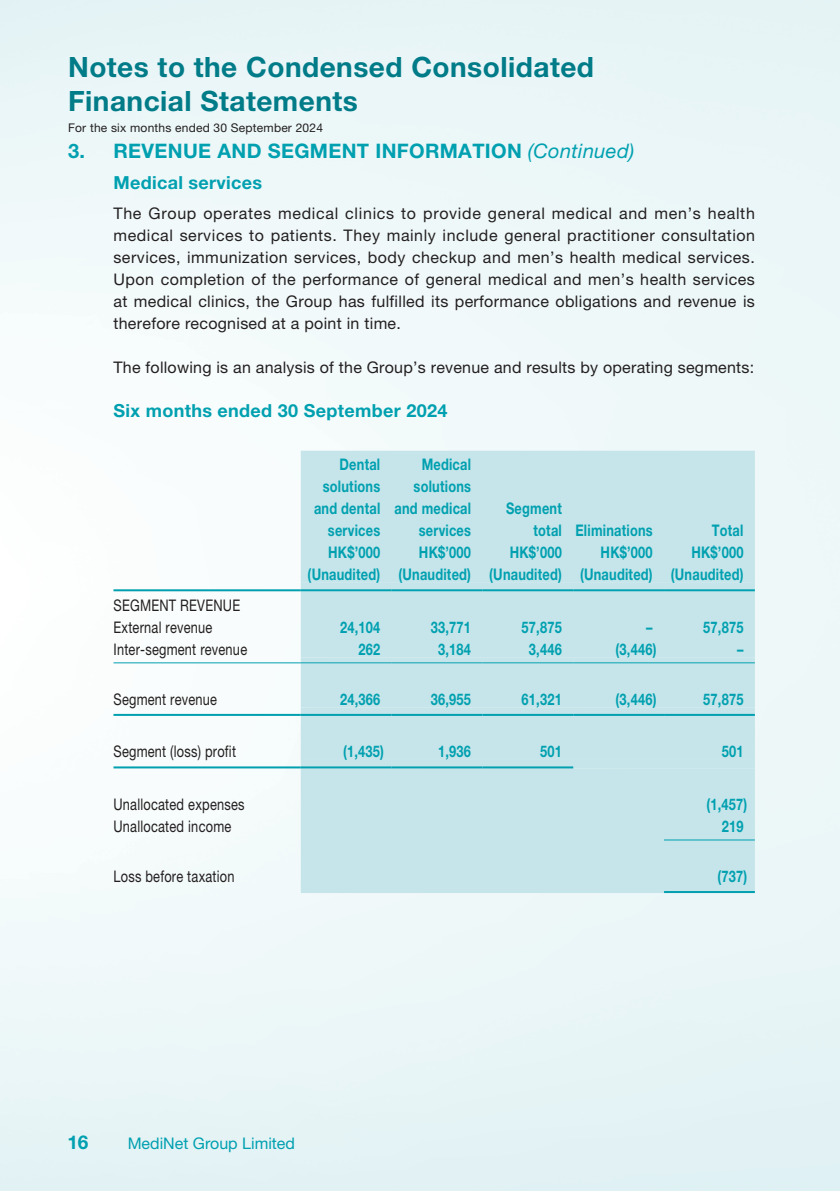
<style>
.page{position:relative;width:840px;height:1191px;background:#fff}
.page>*{position:absolute;margin:0;border:0;box-sizing:border-box;transform-origin:0 0}
.t1{font:700 28px/34px "Helvetica Neue LT Std";letter-spacing:.015em;color:#007b88}
._01_H1{font:700 20px "Helvetica Neue LT Std";letter-spacing:.015em;color:#00a0b0}
.t2{font:700 19px "Helvetica Neue LT Std";color:#00a0b0}
._02_H2{font:700 18px "Helvetica Neue LT Std";letter-spacing:.015em;color:#00a0b0}
._00_txt{font:16px/22px "Helvetica Neue LT Std";letter-spacing:.015em;color:#231f20;text-align:justify}
._50_Table_txt{font:700 16px "Helvetica Neue LT Std";letter-spacing:.015em;color:#00a0b0;scale:.8 1}
._50_Table_txt-2{font:16px "Helvetica Neue LT Std";letter-spacing:.015em;color:#231f20;scale:.8 1}
.t3{font:16px "Helvetica Neue LT Std";color:#00a0b0}
.t4{font:12px "Helvetica Neue LT Std";letter-spacing:.015em;color:#231f20}
.s1{font-weight:400;font-style:italic}
</style>
<div class="page">
<img style="left:0;top:0;width:839px;height:1191px">
<div style="left:300px;top:451px;width:454px;height:442px;background:#c5e5ea"></div>
<div style="left:300px;top:583px;width:454px;height:185px;background:#c5e5ea"></div>
<hr style="left:113px;top:589px;width:187px;height:2px;background:#00a0b0">
<hr style="left:300px;top:589px;width:91px;height:2px;background:#00a0b0">
<hr style="left:391px;top:589px;width:91px;height:2px;background:#00a0b0">
<hr style="left:482px;top:589px;width:91px;height:2px;background:#00a0b0">
<hr style="left:573px;top:589px;width:90px;height:2px;background:#00a0b0">
<hr style="left:663px;top:589px;width:91px;height:2px;background:#00a0b0">
<hr style="left:113px;top:662px;width:187px;height:1px;background:#00a0b0">
<hr style="left:300px;top:662px;width:91px;height:1px;background:#00a0b0">
<hr style="left:391px;top:662px;width:91px;height:1px;background:#00a0b0">
<hr style="left:482px;top:662px;width:91px;height:1px;background:#00a0b0">
<hr style="left:573px;top:662px;width:90px;height:1px;background:#00a0b0">
<hr style="left:663px;top:662px;width:91px;height:1px;background:#00a0b0">
<hr style="left:113px;top:714px;width:187px;height:2px;background:#00a0b0">
<hr style="left:300px;top:714px;width:91px;height:2px;background:#00a0b0">
<hr style="left:391px;top:714px;width:91px;height:2px;background:#00a0b0">
<hr style="left:482px;top:714px;width:91px;height:2px;background:#00a0b0">
<hr style="left:573px;top:714px;width:90px;height:2px;background:#00a0b0">
<hr style="left:663px;top:714px;width:91px;height:2px;background:#00a0b0">
<hr style="left:113px;top:766px;width:187px;height:2px;background:#00a0b0">
<hr style="left:300px;top:766px;width:91px;height:2px;background:#00a0b0">
<hr style="left:391px;top:766px;width:91px;height:2px;background:#00a0b0">
<hr style="left:482px;top:766px;width:91px;height:2px;background:#00a0b0">
<hr style="left:663px;top:839px;width:91px;height:1px;background:#00a0b0">
<hr style="left:663px;top:891px;width:91px;height:2px;background:#00a0b0">
<h1 class="t1" style="left:68px;top:49px;width:527px">Notes to the Condensed Consolidated<br>Financial Statements</h1>
<p class="t4" style="left:68px;top:120px;width:256px">For the six months ended 30 September 2024</p>
<p class="_01_H1" style="left:68px;top:139px;width:567px">3. REVENUE AND SEGMENT INFORMATION <span class="s1">(Continued)</span></p>
<p class="_02_H2" style="left:113px;top:171px;width:150px">Medical services</p>
<p class="_00_txt" style="left:113px;top:202px;width:642px">The Group operates medical clinics to provide general medical and men’s health medical services to patients. They mainly include general practitioner consultation services, immunization services, body checkup and men’s health medical services.<br>Upon completion of the performance of general medical and men’s health services at medical clinics, the Group has fulfilled its performance obligations and revenue is therefore recognised at a point in time.</p>
<p class="_00_txt" style="left:113px;top:356px;width:642px">The following is an analysis of the Group’s revenue and results by operating segments:</p>
<p class="_02_H2" style="left:113px;top:400px;width:335px">Six months ended 30 September 2024</p>
<p class="_50_Table_txt" style="left:339px;top:454px;width:52px">Dental</p>
<p class="_50_Table_txt" style="left:322px;top:476px;width:73px">solutions</p>
<p class="_50_Table_txt" style="left:314px;top:498px;width:84px">and dental</p>
<p class="_50_Table_txt" style="left:328px;top:520px;width:67px">services</p>
<p class="_50_Table_txt" style="left:421px;top:454px;width:63px">Medical</p>
<p class="_50_Table_txt" style="left:413px;top:476px;width:73px">solutions</p>
<p class="_50_Table_txt" style="left:394px;top:498px;width:97px">and medical</p>
<p class="_50_Table_txt" style="left:418px;top:520px;width:67px">services</p>
<p class="_50_Table_txt" style="left:505px;top:498px;width:71px">Segment</p>
<p class="_50_Table_txt" style="left:533px;top:520px;width:37px">total</p>
<p class="_50_Table_txt" style="left:575px;top:520px;width:98px">Eliminations</p>
<p class="_50_Table_txt" style="left:711px;top:520px;width:41px">Total</p>
<p class="_50_Table_txt" style="left:328px;top:542px;width:67px">HK$’000</p>
<p class="_50_Table_txt" style="left:418px;top:542px;width:67px">HK$’000</p>
<p class="_50_Table_txt" style="left:509px;top:542px;width:67px">HK$’000</p>
<p class="_50_Table_txt" style="left:600px;top:542px;width:67px">HK$’000</p>
<p class="_50_Table_txt" style="left:691px;top:542px;width:67px">HK$’000</p>
<p class="_50_Table_txt" style="left:307px;top:564px;width:92px">(Unaudited)</p>
<p class="_50_Table_txt" style="left:398px;top:564px;width:92px">(Unaudited)</p>
<p class="_50_Table_txt" style="left:489px;top:564px;width:92px">(Unaudited)</p>
<p class="_50_Table_txt" style="left:579px;top:564px;width:92px">(Unaudited)</p>
<p class="_50_Table_txt" style="left:670px;top:564px;width:92px">(Unaudited)</p>
<p class="_50_Table_txt-2" style="left:113px;top:595px;width:160px">SEGMENT REVENUE</p>
<p class="_50_Table_txt-2" style="left:113px;top:617px;width:125px">External revenue</p>
<p class="_50_Table_txt" style="left:340px;top:617px;width:52px">24,104</p>
<p class="_50_Table_txt" style="left:430px;top:617px;width:52px">33,771</p>
<p class="_50_Table_txt" style="left:521px;top:617px;width:52px">57,875</p>
<p class="_50_Table_txt" style="left:646px;top:617px;width:10px">–</p>
<p class="_50_Table_txt" style="left:702px;top:617px;width:52px">57,875</p>
<p class="_50_Table_txt-2" style="left:113px;top:639px;width:168px">Inter-segment revenue</p>
<p class="_50_Table_txt" style="left:358px;top:639px;width:29px">262</p>
<p class="_50_Table_txt" style="left:438px;top:639px;width:43px">3,184</p>
<p class="_50_Table_txt" style="left:528px;top:639px;width:43px">3,446</p>
<p class="_50_Table_txt" style="left:615px;top:639px;width:53px">(3,446)</p>
<p class="_50_Table_txt" style="left:736px;top:639px;width:10px">–</p>
<p class="_50_Table_txt-2" style="left:113px;top:689px;width:131px">Segment revenue</p>
<p class="_50_Table_txt" style="left:340px;top:689px;width:52px">24,366</p>
<p class="_50_Table_txt" style="left:430px;top:689px;width:52px">36,955</p>
<p class="_50_Table_txt" style="left:521px;top:689px;width:52px">61,321</p>
<p class="_50_Table_txt" style="left:615px;top:689px;width:53px">(3,446)</p>
<p class="_50_Table_txt" style="left:702px;top:689px;width:52px">57,875</p>
<p class="_50_Table_txt-2" style="left:113px;top:742px;width:155px">Segment (loss) profit</p>
<p class="_50_Table_txt" style="left:343px;top:741px;width:53px">(1,435)</p>
<p class="_50_Table_txt" style="left:438px;top:741px;width:43px">1,936</p>
<p class="_50_Table_txt" style="left:539px;top:741px;width:29px">501</p>
<p class="_50_Table_txt" style="left:721px;top:741px;width:29px">501</p>
<p class="_50_Table_txt-2" style="left:113px;top:794px;width:165px">Unallocated expenses</p>
<p class="_50_Table_txt" style="left:706px;top:794px;width:53px">(1,457)</p>
<p class="_50_Table_txt-2" style="left:113px;top:816px;width:149px">Unallocated income</p>
<p class="_50_Table_txt" style="left:721px;top:816px;width:29px">219</p>
<p class="_50_Table_txt-2" style="left:113px;top:866px;width:153px">Loss before taxation</p>
<p class="_50_Table_txt" style="left:717px;top:866px;width:39px">(737)</p>
<p class="t2" style="left:67px;top:1130px;width:22px">16</p>
<p class="t3" style="left:128px;top:1133px;width:169px">MediNet Group Limited</p>
</div>
